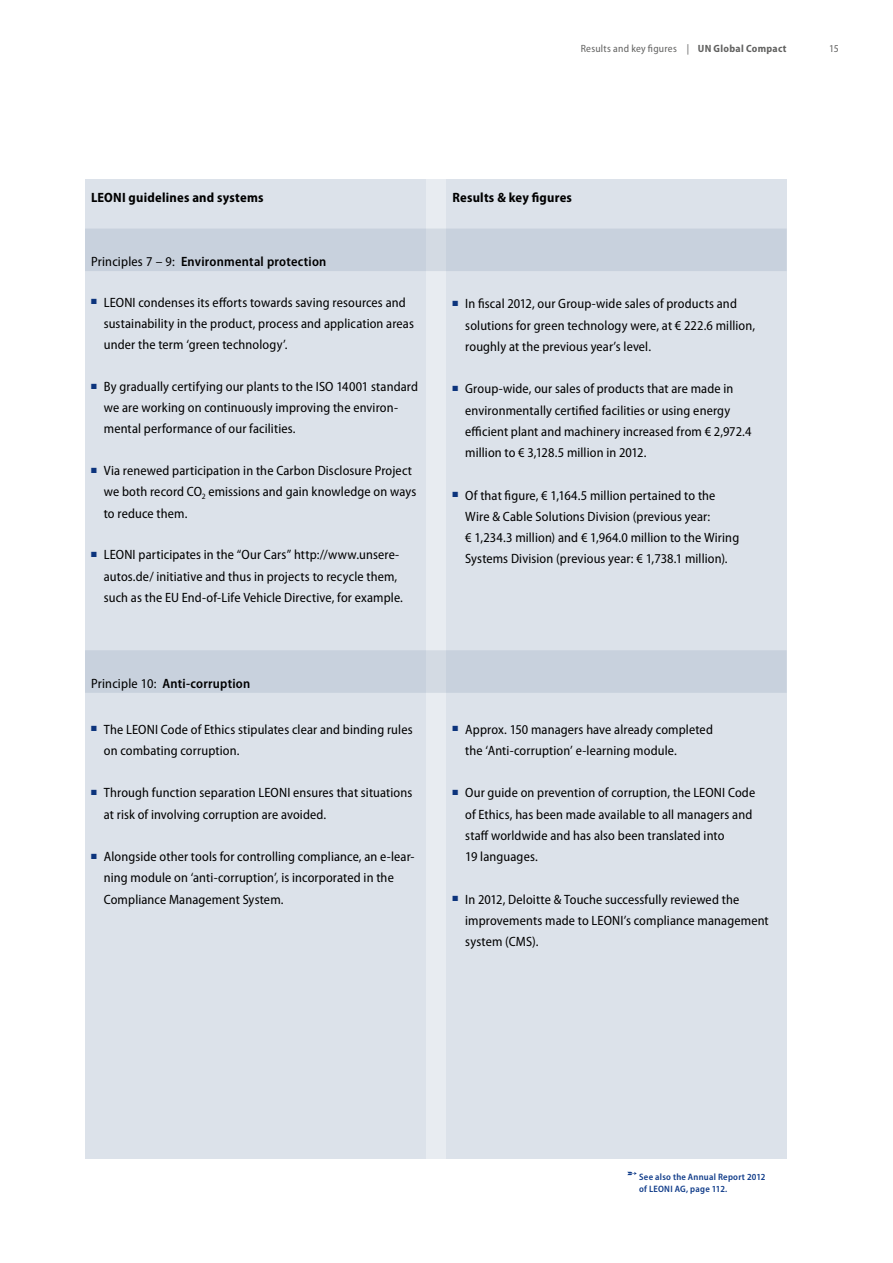
<style>
.page{position:relative;width:893px;height:1263px;background:#fff}
.page>*{position:absolute;margin:0;border:0;box-sizing:border-box;transform-origin:0 0}
.t1{font:semi-condensed 13.5px/21.3px "Myriad Pro";letter-spacing:.01em;color:#000}
.t2{font:600 semi-condensed 13.5px "Myriad Pro";letter-spacing:.015em;color:#000}
.t3{font:700 semi-condensed 13.5px "Myriad Pro";letter-spacing:.015em;color:#000}
.t4{font:semi-condensed 10.5px "Myriad Pro";letter-spacing:.02em;color:#626261}
.t5{font:600 semi-condensed 9.3px/12px "Myriad Pro";letter-spacing:.03em;color:#0f3b89}
.s1{font-weight:700}
.s2{font-weight:400}
.s3{font-size:9px}
</style>
<div class="page">
<div style="left:85px;top:180px;width:340px;height:979px;background:#dce2ea"></div>
<div style="left:446px;top:180px;width:341px;height:979px;background:#dce2ea"></div>
<svg style="left:85px;top:229px;width:702px;height:464px"></svg>
<svg style="left:627px;top:1172px;width:10px;height:3px"></svg>
<p class="t4" style="left:581px;top:42px;width:207px">Results and key figures | <span class="s1">UN Global Compact</span></p>
<p class="t4" style="left:829px;top:42px;width:11px">15</p>
<p class="t3" style="left:91px;top:189px;width:174px">LEONI guidelines and systems</p>
<p class="t3" style="left:452px;top:189px;width:121px">Results &amp; key figures</p>
<p class="t2" style="left:91px;top:253px;width:237px"><span class="s2">Principles 7 – 9:</span> Environmental protection</p>
<p class="t1" style="left:104px;top:291px;width:312px;text-indent:-13px"><sup>■</sup> LEONI condenses its efforts towards saving resources and sustainability in the product, process and application areas under the term ‘green technology’.</p>
<p class="t1" style="left:465px;top:293px;width:291px;text-indent:-13px"><sup>■</sup> In fiscal 2012, our Group-wide sales of products and solutions for green technology were, at € 222.6 million, roughly at the previous year’s level.</p>
<p class="t1" style="left:465px;top:378px;width:288px;text-indent:-13px"><sup>■</sup> Group-wide, our sales of products that are made in environmentally certified facilities or using energy efficient plant and machinery increased from € 2,972.4 million to € 3,128.5 million in 2012.</p>
<p class="t1" style="left:465px;top:484px;width:275px;text-indent:-13px"><sup>■</sup> Of that figure, € 1,164.5 million pertained to the Wire &amp; Cable Solutions Division (previous year:<br>€ 1,234.3 million) and € 1,964.0 million to the Wiring Systems Division (previous year: € 1,738.1 million).</p>
<p class="t1" style="left:104px;top:376px;width:316px;text-indent:-13px"><sup>■</sup> By gradually certifying our plants to the ISO 14001 standard we are working on continuously improving the environ&shy;mental performance of our facilities.</p>
<p class="t1" style="left:104px;top:460px;width:314px;text-indent:-13px"><sup>■</sup> Via renewed participation in the Carbon Disclosure Project we both record CO<sub>2</sub> emissions and gain knowledge on ways to reduce them.</p>
<p class="t1" style="left:104px;top:544px;width:301px;text-indent:-13px"><sup>■</sup> LEONI participates in the “Our Cars” http://www.unsere&shy;autos.de/ initiative and thus in projects to recycle them, such as the EU End-of-Life Vehicle Directive, for example.</p>
<p class="t2" style="left:91px;top:675px;width:161px"><span class="s2">Principle 10:</span> Anti-corruption</p>
<p class="t1" style="left:104px;top:718px;width:310px;text-indent:-13px"><sup>■</sup> The LEONI Code of Ethics stipulates clear and binding rules on combating corruption.</p>
<p class="t1" style="left:104px;top:782px;width:310px;text-indent:-13px"><sup>■</sup> Through function separation LEONI ensures that situations at risk of involving corruption are avoided.</p>
<p class="t1" style="left:104px;top:846px;width:312px;text-indent:-13px"><sup>■</sup> Alongside other tools for controlling compliance, an e-lear&shy;ning module on ‘anti-corruption’‚ is incorporated in the<br>Compliance Management System.</p>
<p class="t1" style="left:465px;top:718px;width:249px;text-indent:-13px"><sup>■</sup> Approx. 150 managers have already completed the ‘Anti-corruption’ e-learning module.</p>
<p class="t1" style="left:465px;top:782px;width:292px;text-indent:-13px"><sup>■</sup> Our guide on prevention of corruption, the LEONI Code of Ethics, has been made available to all managers and staff worldwide and has also been translated into<br>19 languages.</p>
<p class="t1" style="left:465px;top:888px;width:305px;text-indent:-13px"><sup>■</sup> In 2012, Deloitte &amp; Touche successfully reviewed the improvements made to LEONI’s compliance management system (CMS).</p>
<p class="t5" style="left:639px;top:1170px;width:128px">See also the Annual Report 2012 of LEONI AG, page 112<span class="s3">.</span></p>
</div>
